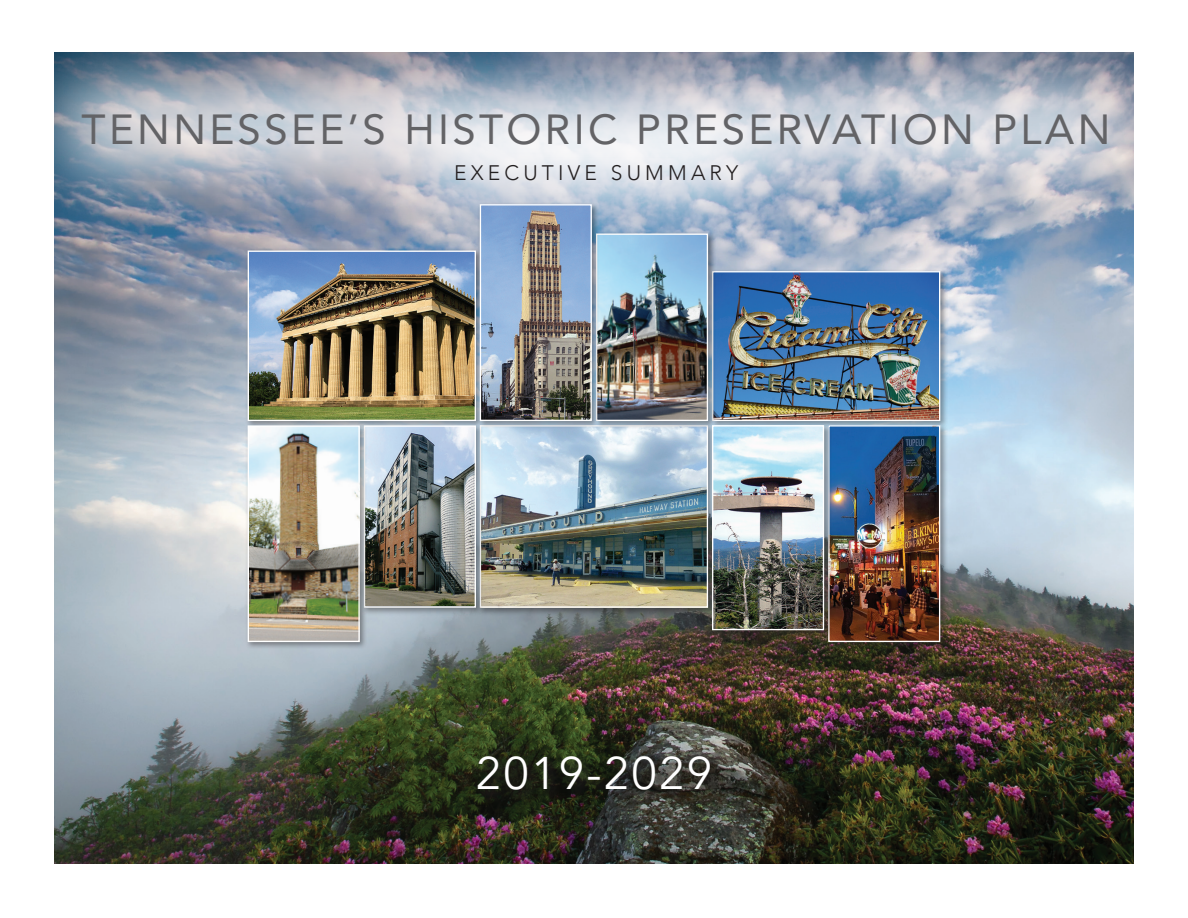
<style>
.page{position:relative;width:1188px;height:918px;background:#fff}
.page>*{position:absolute;margin:0;border:0;box-sizing:border-box;transform-origin:0 0}
.t1{font:45.6px "Avenir";letter-spacing:.05em;color:#fff}
.t2{font:42px "Avenir";letter-spacing:.08em;color:#636366}
.t3{font:300 21px "Avenir";letter-spacing:.2em;color:#231f20}
</style>
<div class="page">
<img style="left:54px;top:279px;width:1080px;height:585px">
<svg style="left:54px;top:52px;width:1080px;height:227px;background:#aab5c4"></svg>
<div style="left:245px;top:248px;width:239px;height:181px;background:#231f20;opacity:.45"></div>
<img style="left:250px;top:253px;width:224px;height:166px">
<div style="left:248px;top:251px;width:228px;height:170px;border:1px solid #fff"></div>
<div style="left:478px;top:423px;width:238px;height:193px;background:#231f20;opacity:.45"></div>
<img style="left:484px;top:429px;width:222px;height:177px">
<div style="left:710px;top:269px;width:238px;height:160px;background:#231f20;opacity:.45"></div>
<img style="left:716px;top:273px;width:222px;height:146px">
<div style="left:712px;top:271px;width:228px;height:150px;border:1px solid #fff"></div>
<div style="left:594px;top:231px;width:122px;height:198px;background:#231f20;opacity:.45"></div>
<img style="left:600px;top:235px;width:106px;height:184px">
<div style="left:596px;top:233px;width:112px;height:188px;border:1px solid #fff"></div>
<div style="left:478px;top:202px;width:122px;height:227px;background:#231f20;opacity:.45"></div>
<img style="left:482px;top:206px;width:108px;height:213px">
<div style="left:480px;top:204px;width:112px;height:217px;border:1px solid #fff"></div>
<div style="left:362px;top:423px;width:122px;height:192px;background:#231f20;opacity:.45"></div>
<img style="left:368px;top:427px;width:106px;height:179px">
<div style="left:364px;top:425px;width:112px;height:183px;border:1px solid #fff"></div>
<div style="left:245px;top:423px;width:123px;height:227px;background:#231f20;opacity:.45"></div>
<img style="left:250px;top:427px;width:108px;height:213px">
<div style="left:248px;top:425px;width:112px;height:217px;border:1px solid #fff"></div>
<div style="left:826px;top:423px;width:122px;height:227px;background:#231f20;opacity:.45"></div>
<img style="left:830px;top:427px;width:108px;height:213px">
<div style="left:828px;top:425px;width:112px;height:217px;border:1px solid #fff"></div>
<div style="left:710px;top:423px;width:122px;height:215px;background:#231f20;opacity:.45"></div>
<img style="left:714px;top:427px;width:108px;height:201px">
<div style="left:712px;top:425px;width:112px;height:205px;border:1px solid #fff"></div>
<svg style="left:475px;top:753px;width:250px;height:52px;background:#272a20"></svg>
<p class="t2" style="left:82px;top:95px;width:1031px">TENNESSEE’S HISTORIC PRESERVATION PLAN</p>
<p class="t3" style="left:454px;top:160px;width:285px">EXECUTIVE SUMMARY</p>
<p class="t1" style="left:476px;top:746px;width:238px">2019-2029</p>
</div>
